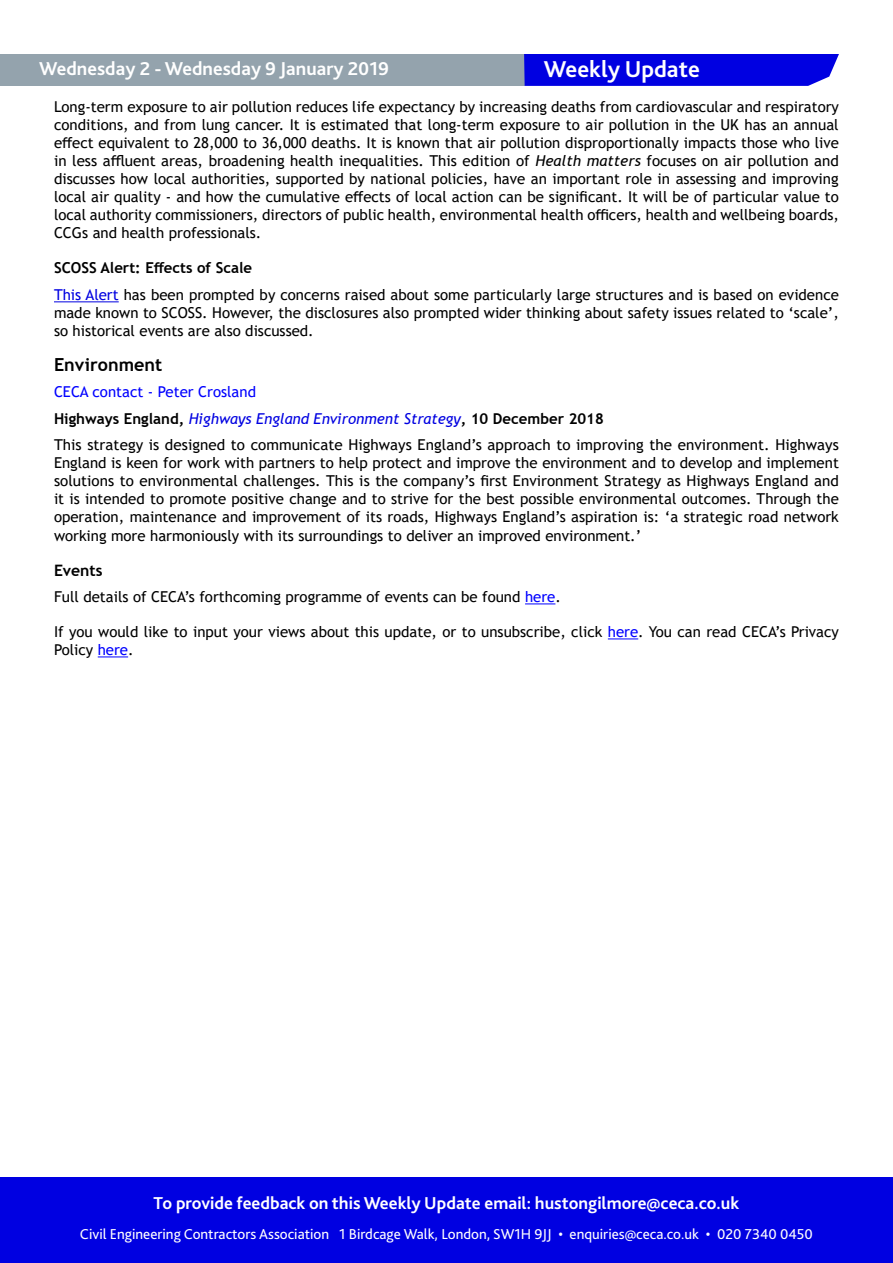
<style>
.page{position:relative;width:893px;height:1263px;background:#fff}
.page>*{position:absolute;margin:0;border:0;box-sizing:border-box;transform-origin:0 0}
.t1{font:700 24px "Bliss";color:#fff}
.t2{font:700 19.5px "Bliss";color:#fff}
.t3{font:700 18px "Bliss";color:#fff}
.t4{font:700 18px "Trebuchet MS";color:#000}
.t5{font:700 15.75px "Trebuchet MS";color:#000}
.t6{font:15px/18px "Trebuchet MS";color:#000}
.t7{font:15px "Bliss";color:#fff}
.s1{font-style:italic}
.s2{font-weight:700}
.s3{color:#0000e1}
.s4{color:#00f}
.s5{font-style:italic;color:#0000e1}
</style>
<div class="page">
<hr style="left:54px;top:301px;width:65px;height:1px;background:#0000e1">
<hr style="left:525px;top:603px;width:30px;height:1px;background:#00f">
<hr style="left:608px;top:638px;width:30px;height:1px;background:#00f">
<hr style="left:98px;top:656px;width:30px;height:1px;background:#00f">
<div style="left:0;top:54px;width:525px;height:32px;background:#94a3ad"></div>
<div style="left:524px;top:54px;width:315px;height:32px;background:#0000e1"></div>
<div style="left:0;top:1178px;width:893px;height:85px;background:#0000e1"></div>
<h2 class="t2" style="left:39px;top:57px;width:351px">Wednesday 2 - Wednesday 9 January 2019</h2>
<h1 class="t1" style="left:544px;top:54px;width:157px">Weekly Update</h1>
<p class="t6" style="left:54px;top:98px;width:786px;text-align:justify">Long-term exposure to air pollution reduces life expectancy by increasing deaths from cardiovascular and respiratory conditions, and from lung cancer. It is estimated that long-term exposure to air pollution in the UK has an annual effect equivalent to 28,000 to 36,000 deaths. It is known that air pollution disproportionally impacts those who live in less affluent areas, broadening health inequalities. This edition of <span class="s1">Health matters</span> focuses on air pollution and discusses how local authorities, supported by national policies, have an important role in assessing and improving local air quality - and how the cumulative effects of local action can be significant. It will be of particular value to local authority commissioners, directors of public health, environmental health officers, health and wellbeing boards, CCGs and health professionals.</p>
<p class="t6" style="left:54px;top:255px;width:786px;line-height:26.5px"><span class="s2">SCOSS Alert: Effects of Scale<br></span><span class="s3">This Alert</span> has been prompted by concerns raised about some particularly large structures and is based on evidence</p>
<p class="t6" style="left:54px;top:303px;width:786px">made known to SCOSS. However, the disclosures also prompted wider thinking about safety issues related to ‘scale’, so historical events are also discussed.</p>
<p class="t4" style="left:54px;top:353px;width:110px">Environment</p>
<p class="t6" style="left:54px;top:379px;width:786px;line-height:26.5px"><span class="s4">CECA contact - Peter Crosland<br></span><span class="s2">Highways England,</span> <span class="s5">Highways England Environment Strategy</span><span class="s2">, 10 December 2018<br></span>This strategy is designed to communicate Highways England’s approach to improving the environment. Highways</p>
<p class="t6" style="left:54px;top:454px;width:786px;text-align:justify">England is keen for work with partners to help protect and improve the environment and to develop and implement solutions to environmental challenges. This is the company’s first Environment Strategy as Highways England and it is intended to promote positive change and to strive for the best possible environmental outcomes. Through the operation, maintenance and improvement of its roads, Highways England’s aspiration is: ‘a strategic road network working more harmoniously with its surroundings to deliver an improved environment.’</p>
<p class="t5" style="left:54px;top:560px;width:50px">Events</p>
<p class="t6" style="left:54px;top:588px;width:508px">Full details of CECA’s forthcoming programme of events can be found <span class="s4">here</span>.</p>
<p class="t6" style="left:54px;top:623px;width:786px">If you would like to input your views about this update, or to unsubscribe, click <span class="s4">here</span>. You can read CECA’s Privacy<br>Policy <span class="s4">here</span>.</p>
<p class="t3" style="left:154px;top:1191px;width:587px">To provide feedback on this Weekly Update email: hustongilmore@ceca.co.uk</p>
<p class="t7" style="left:80px;top:1224px;width:734px">Civil Engineering Contractors Association 1 Birdcage Walk, London, SW1H 9JJ • enquiries@ceca.co.uk • 020 7340 0450</p>
</div>
